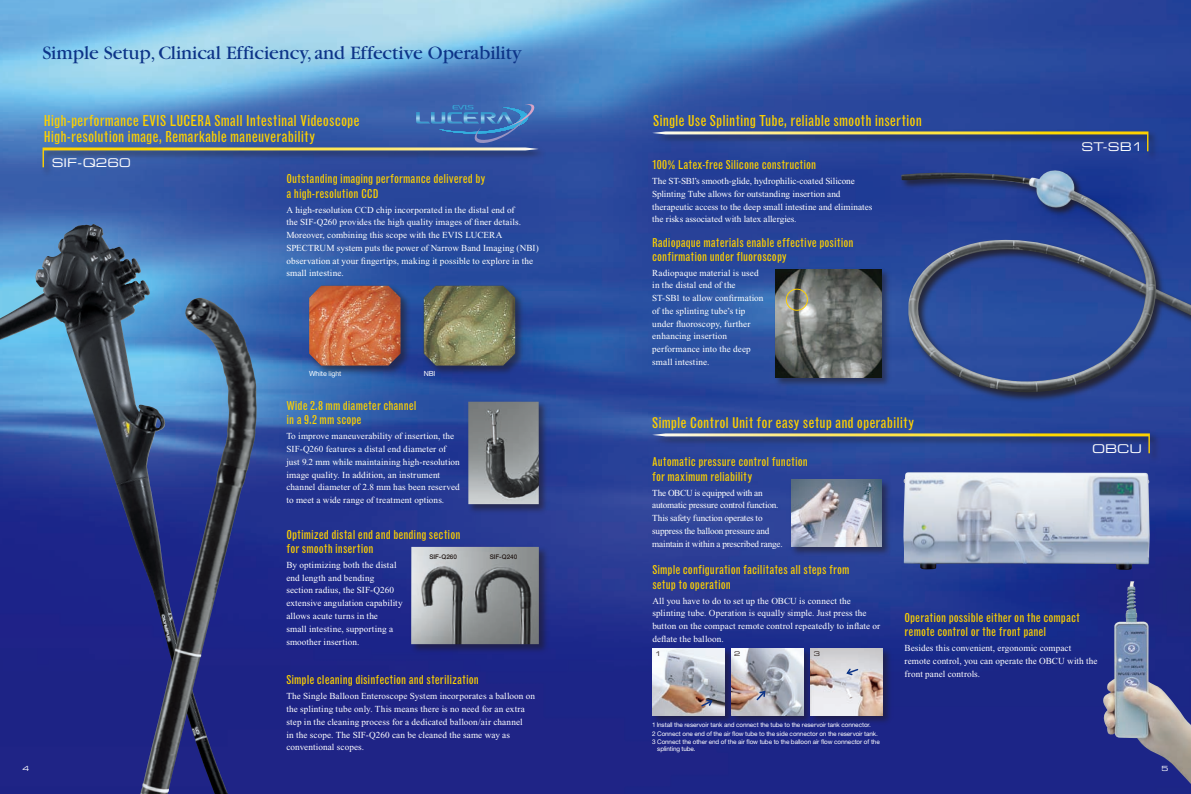
<style>
.page{position:relative;width:1191px;height:794px;background:#fff}
.page>*{position:absolute;margin:0;border:0;box-sizing:border-box;transform-origin:0 0}
.t1{font:19.8px "Garamond";letter-spacing:-.005em;color:#0d3488}
.t2{font:condensed 14.9px/15.6px "Grotesque";color:#fdd000}
.t3{font:condensed 14.6px "Grotesque";color:#fdd000}
.t4{font:condensed 12px/14.2px "Grotesque";color:#fdd000}
.t5{font:12px "Eurostile Extended Two";color:#fff}
.t6{font:9.2px/12.8px "Times New Roman";letter-spacing:.005em;color:#fff}
.t7{font:9.2px/12.8px "Times New Roman";letter-spacing:-.02em;color:#fff}
.t8{font:7.1px "Helvetica Neue";letter-spacing:-.02em;color:#fff}
.t9{font:7.1px "Eurostile Extended Two";color:#fff}
.t10{font:6.4px/8.5px "Helvetica Neue";letter-spacing:-.02em;color:#fff}
.t11{font:500 6.4px "Helvetica Neue";letter-spacing:-.005em;color:#231916}
.t12{font:6.4px "Eurostile Extended Two";color:#231916}
</style>
<div class="page">
<img style="left:0;top:0;width:1191px;height:794px">
<div style="left:899px;top:168px;width:292px;height:235px;background:#231916;opacity:.75"></div>
<img style="left:901px;top:167px;width:290px;height:227px">
<img style="left:0;top:224px;width:256px;height:570px">
<img style="left:134px;top:295px;width:123px;height:499px">
<div style="left:409px;top:545px;width:140px;height:109px;background:#231916;opacity:.5"></div>
<img style="left:411px;top:547px;width:128px;height:97px">
<div style="left:651px;top:646px;width:84px;height:80px;background:#231916;opacity:.5"></div>
<img style="left:652px;top:648px;width:72px;height:67px">
<div style="left:809px;top:646px;width:84px;height:80px;background:#231916;opacity:.5"></div>
<img style="left:814px;top:648px;width:68px;height:67px">
<div style="left:729px;top:646px;width:85px;height:80px;background:#231916;opacity:.5"></div>
<img style="left:731px;top:648px;width:72px;height:67px">
<div style="left:774px;top:268px;width:118px;height:121px;background:#231916;opacity:.5"></div>
<img style="left:775px;top:269px;width:107px;height:109px">
<div style="left:466px;top:400px;width:84px;height:115px;background:#231916;opacity:.5"></div>
<img style="left:468px;top:402px;width:71px;height:102px">
<div style="left:786px;top:289px;width:21px;height:21px;border:1px solid #fdd000;border-radius:50%"></div>
<svg style="left:700px;top:698px;width:14px;height:10px"></svg>
<svg style="left:755px;top:690px;width:11px;height:11px"></svg>
<svg style="left:845px;top:667px;width:14px;height:9px"></svg>
<div style="left:41px;top:146px;width:506px;height:31px;background:#231916;opacity:.6"></div>
<div style="left:652px;top:130px;width:507px;height:31px;background:#254198"></div>
<svg style="left:652px;top:131px;width:496px;height:20px"></svg>
<div style="left:652px;top:432px;width:508px;height:31px;background:#231916;opacity:.6"></div>
<svg style="left:652px;top:433px;width:497px;height:20px;background:#485a86"></svg>
<div style="left:789px;top:478px;width:103px;height:79px;background:#231916;opacity:.5"></div>
<img style="left:791px;top:480px;width:91px;height:66px">
<img style="left:903px;top:472px;width:246px;height:98px">
<img style="left:1102px;top:581px;width:89px;height:213px">
<div style="left:307px;top:284px;width:104px;height:92px;background:#231916;opacity:.5"></div>
<img style="left:309px;top:286px;width:91px;height:79px">
<div style="left:422px;top:284px;width:103px;height:92px;background:#231916;opacity:.5"></div>
<img style="left:424px;top:286px;width:91px;height:79px">
<svg style="left:43px;top:104px;width:496px;height:63px;background:#4569a7"></svg>
<h1 class="t1" style="left:42px;top:42px;width:481px">Simple Setup, Clinical Efficiency, and Effective Operability</h1>
<h2 class="t2" style="left:44px;top:113px;width:318px">High-performance EVIS LUCERA Small Intestinal Videoscope<br>High-resolution image, Remarkable maneuverability</h2>
<h3 class="t5" style="left:52px;top:154px;width:80px">SIF-Q260</h3>
<h3 class="t4" style="left:286px;top:172px;width:201px">Outstanding imaging performance delivered by a high-resolution CCD</h3>
<p class="t6" style="left:286px;top:203px;width:254px">A high-resolution CCD chip incorporated in the distal end of<br>the SIF-Q260 provides the high quality images of finer details.<br>Moreover, combining this scope with the EVIS LUCERA SPECTRUM system puts the power of Narrow Band Imaging (NBI) observation at your fingertips, making it possible to explore in the small intestine.</p>
<p class="t8" style="left:309px;top:369px;width:34px">White light</p>
<p class="t8" style="left:424px;top:369px;width:13px">NBI</p>
<h3 class="t4" style="left:286px;top:399px;width:132px">Wide 2.8 mm diameter channel in a 9.2 mm scope</h3>
<p class="t6" style="left:286px;top:430px;width:175px">To improve maneuverability of insertion, the SIF-Q260 features a distal end diameter of just 9.2 mm while maintaining high-resolution image quality. In addition, an instrument channel diameter of 2.8 mm has been reserved to meet a wide range of treatment options.</p>
<h3 class="t4" style="left:286px;top:527px;width:175px">Optimized distal end and bending section for smooth insertion</h3>
<p class="t6" style="left:286px;top:558px;width:118px">By optimizing both the distal end length and bending section radius, the SIF-Q260 extensive angulation capability allows acute turns in the<br>small intestine, supporting a smoother insertion.</p>
<p class="t11" style="left:429px;top:553px;width:29px">SIF-Q260</p>
<p class="t11" style="left:490px;top:553px;width:29px">SIF-Q240</p>
<h3 class="t4" style="left:286px;top:673px;width:194px">Simple cleaning disinfection and sterilization</h3>
<p class="t6" style="left:286px;top:690px;width:250px">The Single Balloon Enteroscope System incorporates a balloon on the splinting tube only. This means there is no need for an extra step in the cleaning process for a dedicated balloon/air channel<br>in the scope. The SIF-Q260 can be cleaned the same way as conventional scopes.</p>
<h2 class="t2" style="left:653px;top:113px;width:270px">Single Use Splinting Tube, reliable smooth insertion</h2>
<h3 class="t4" style="left:652px;top:158px;width:165px">100% Latex-free Silicone construction</h3>
<p class="t6" style="left:652px;top:175px;width:222px">The ST-SB1’s smooth-glide, hydrophilic-coated Silicone Splinting Tube allows for outstanding insertion and therapeutic access to the deep small intestine and eliminates the risks associated with latex allergies.</p>
<h3 class="t4" style="left:652px;top:235px;width:203px">Radiopaque materials enable effective position confirmation under fluoroscopy</h3>
<p class="t6" style="left:652px;top:266px;width:113px">Radiopaque material is used in the distal end of the<br>ST-SB1 to allow confirmation of the splinting tube’s tip under fluoroscopy, further enhancing insertion performance into the deep small intestine.</p>
<h3 class="t3" style="left:652px;top:414px;width:264px">Simple Control Unit for easy setup and operability</h3>
<h3 class="t4" style="left:652px;top:455px;width:157px">Automatic pressure control function for maximum reliability</h3>
<p class="t7" style="left:652px;top:486px;width:132px">The OBCU is equipped with an automatic pressure control function.<br>This safety function operates to suppress the balloon pressure and maintain it within a prescribed range.</p>
<h3 class="t5" style="left:1081px;top:138px;width:64px">ST-SB1</h3>
<h3 class="t5" style="left:1092px;top:441px;width:52px">OBCU</h3>
<h3 class="t4" style="left:652px;top:563px;width:199px">Simple configuration facilitates all steps from setup to operation</h3>
<p class="t6" style="left:652px;top:594px;width:229px">All you have to do to set up the OBCU is connect the splinting tube. Operation is equally simple. Just press the button on the compact remote control repeatedly to inflate or deflate the balloon.</p>
<p class="t12" style="left:655px;top:649px;width:8px">1</p>
<p class="t12" style="left:734px;top:649px;width:8px">2</p>
<p class="t12" style="left:813px;top:649px;width:8px">3</p>
<p class="t10" style="left:652px;top:720px;width:229px">1 Install the reservoir tank and connect the tube to the reservoir tank connector.<br>2 Connect one end of the air flow tube to the side connector on the reservoir tank.<br>3 Connect the other end of the air flow tube to the balloon air flow connector of the</p>
<p class="t10" style="left:657px;top:745px;width:40px">splinting tube.</p>
<h3 class="t4" style="left:904px;top:611px;width:177px">Operation possible either on the compact remote control or the front panel</h3>
<p class="t6" style="left:904px;top:642px;width:195px">Besides this convenient, ergonomic compact remote control, you can operate the OBCU with the front panel controls.</p>
<p class="t9" style="left:23px;top:763px;width:8px">4</p>
<p class="t9" style="left:1161px;top:763px;width:8px">5</p>
</div>
